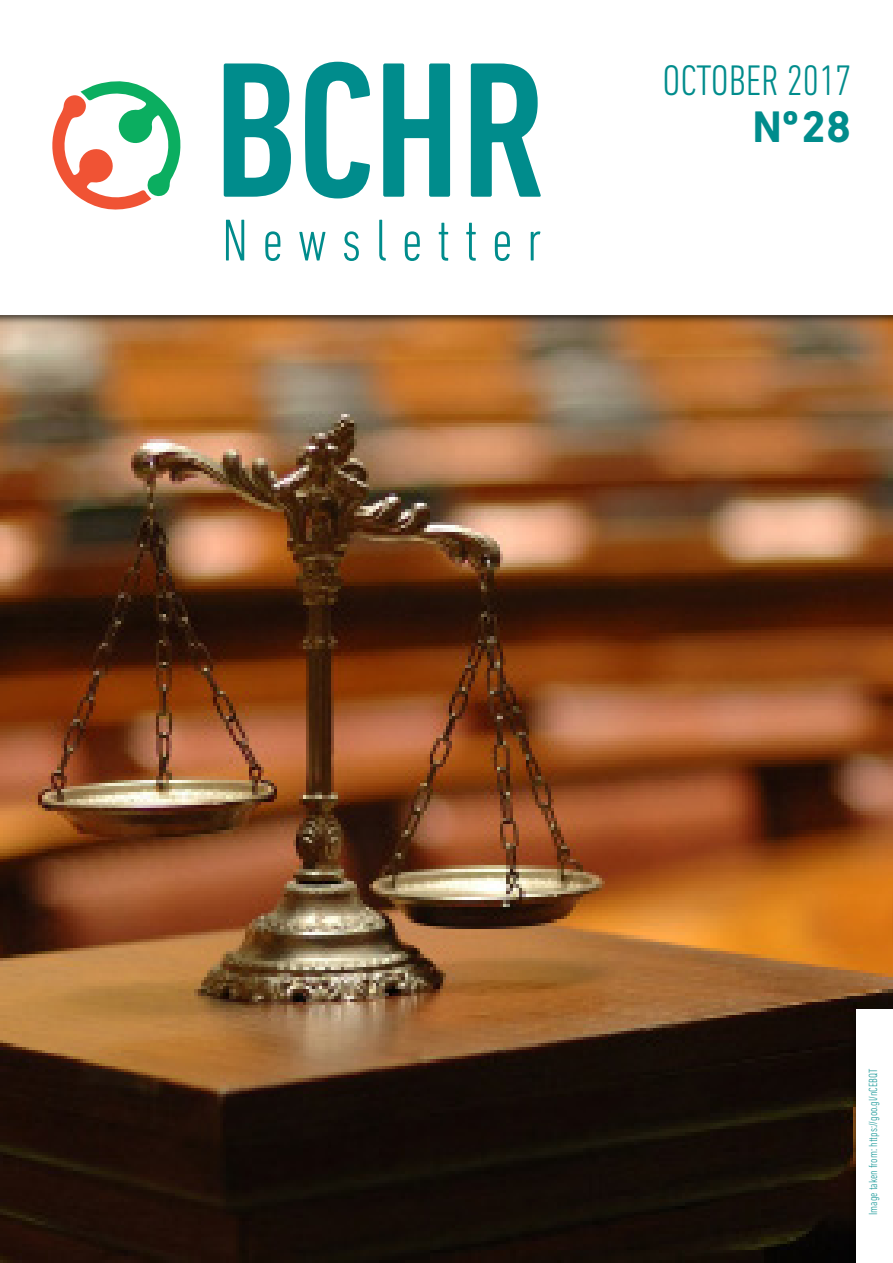
<style>
.page{position:relative;width:893px;height:1263px;background:#fff}
.page>*{position:absolute;margin:0;border:0;box-sizing:border-box;transform-origin:0 0}
.t1{font:500 condensed 195.9px "DIN Next LT Pro";color:#008c8c}
.t2{font:300 condensed 60px "DIN Next LT Pro";letter-spacing:.23em;color:#008c8c}
.t3{font:700 45px "DIN Next LT Pro";color:#008c8c}
.t4{font:300 condensed 43.5px "DIN Next LT Pro";color:#008c8c}
.t5{font:300 condensed 12px "DIN Next LT Pro";color:#1a9898}
</style>
<div class="page">
<img style="left:0;top:325px;width:893px;height:938px">
<div style="left:0;top:0;width:893px;height:325px;background:#000;opacity:.75"></div>
<svg style="left:0;top:0;width:893px;height:315px"></svg>
<div style="left:33px;top:61px;width:168px;height:168px;background:#fff;border-radius:50%"></div>
<svg style="left:46px;top:77px;width:136px;height:135px"></svg>
<div style="left:848px;top:1004px;width:45px;height:259px;background:#000;opacity:.75"></div>
<div style="left:856px;top:1009px;width:37px;height:254px;background:#fff"></div>
<p class="t1" style="left:213px;top:20px;width:334px">BCHR</p>
<p class="t2" style="left:222px;top:206px;width:321px">Newsletter</p>
<p class="t4" style="left:662px;top:56px;width:190px">OCTOBER 2017</p>
<p class="t3" style="left:752px;top:100px;width:100px">Nº 28</p>
<p class="t5" style="left:866px;top:1215px;width:148px;rotate:-90deg">Image taken from: https://goo.gl/nCEBQT</p>
</div>
